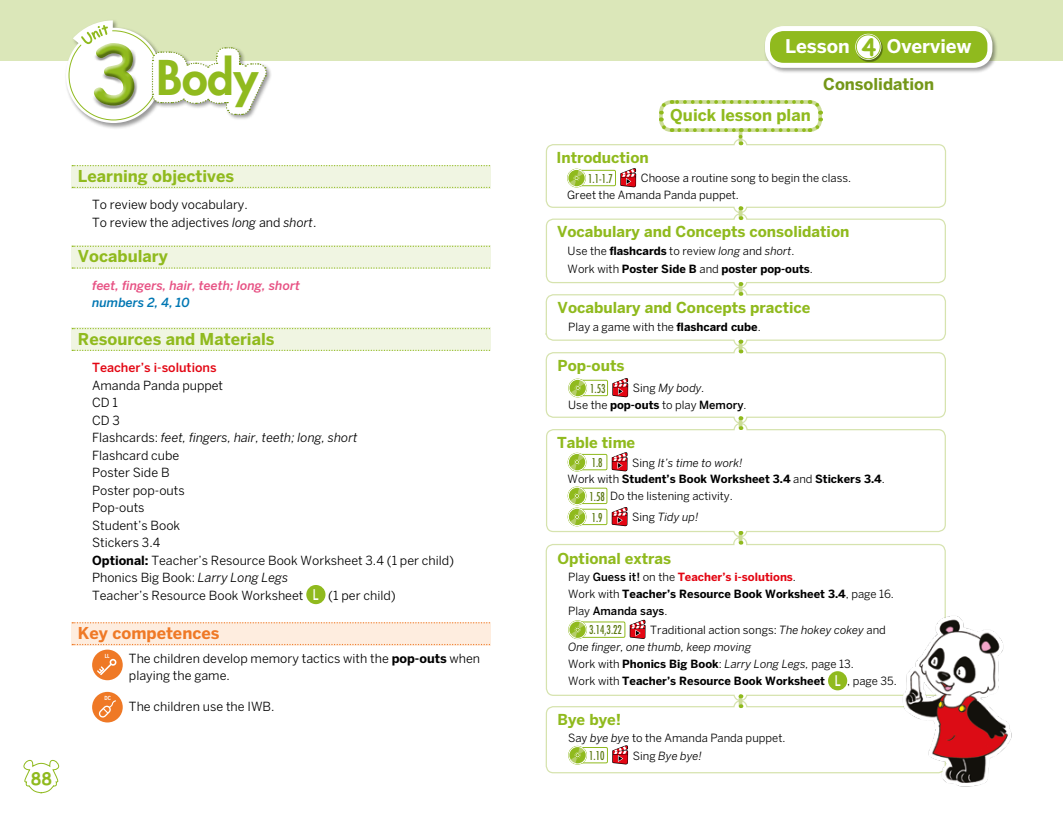
<style>
.page{position:relative;width:1063px;height:815px;background:#fff}
.page>*{position:absolute;margin:0;border:0;box-sizing:border-box;transform-origin:0 0}
.t1{font:700 81.5px "Comic Sans";color:#90ba1e}
.t2{font:800 46.62px "Futura Std";color:#90ba1e}
.t3{font:700 23.62px "Comic Sans";color:#90ba1e}
.t4{font:700 18.75px "Benton Sans";color:#fff}
.t5{font:700 17.5px "Comic Sans";color:#90ba1e}
.t6{font:700 16.25px "Benton Sans";color:#90ba1e}
.t7{font:700 16.25px "Benton Sans";color:#ef7926}
.t8{font:700 16.25px "Benton Sans";color:#749719}
.t9{font:700 15px "Benton Sans";color:#90ba1e}
.t10{font:500 14.62px "Benton Sans";color:#fff;scale:.7 1}
.t11{font:12.5px/17.5px "Benton Sans";color:#000}
.t12{font:italic 12.5px "Benton Sans";color:#000}
.t13{font:italic 500 12.5px "Benton Sans";color:#e75284}
.t14{font:500 12.5px "Benton Sans";color:#e30613}
.t15{font:italic 500 12.5px "Benton Sans";color:#0077b3}
.t16{font:condensed 11.88px "Futura Std";color:#5b7813;scale:.9 1}
.t17{font:11.25px "Benton Sans";color:#000}
.t18{font:700 11.25px "Benton Sans";color:#000}
.t19{font:italic 11.25px/16.9px "Benton Sans";color:#000}
.t20{font:700 11.25px "Benton Sans";color:#e30613}
.t21{font:500 11.25px "Benton Sans";color:#000}
.t22{font:700 5.75px "Vectora LT Std";color:#fff;scale:.8 1}
.s1{font-style:italic}
.s2{font-style:normal}
.s3{font-weight:700}
.s4{font-weight:400}
.s5{font-weight:500}
.s6{font-family:"Futura Std";font-stretch:condensed;font-size:11.88px;color:#5b7813}
.s7{font-weight:400;color:#000}
.s8{font-weight:500;color:#000}
</style>
<div class="page">
<div style="left:0;top:0;width:1063px;height:60px;background:#dbe7b9"></div>
<div style="left:71px;top:165px;width:419px;height:23px;background:#f0f5e2"></div>
<svg style="left:72px;top:165px;width:418px;height:1px"></svg>
<svg style="left:72px;top:187px;width:418px;height:1px"></svg>
<div style="left:71px;top:246px;width:419px;height:23px;background:#f0f5e2"></div>
<svg style="left:72px;top:246px;width:418px;height:1px"></svg>
<svg style="left:72px;top:267px;width:418px;height:2px"></svg>
<div style="left:71px;top:328px;width:419px;height:23px;background:#f0f5e2"></div>
<svg style="left:72px;top:328px;width:418px;height:1px"></svg>
<svg style="left:72px;top:350px;width:418px;height:1px"></svg>
<div style="left:306px;top:585px;width:19px;height:19px;background:#90ba1e;border-radius:50%"></div>
<div style="left:71px;top:622px;width:419px;height:23px;background:#feeddf"></div>
<svg style="left:72px;top:622px;width:418px;height:1px"></svg>
<svg style="left:72px;top:644px;width:418px;height:1px"></svg>
<div style="left:92px;top:650px;width:31px;height:30px;background:#ef7926;border-radius:50%"></div>
<svg style="left:97px;top:659px;width:19px;height:16px"></svg>
<div style="left:92px;top:692px;width:31px;height:30px;background:#ef7926;border-radius:50%"></div>
<svg style="left:98px;top:700px;width:18px;height:18px"></svg>
<svg style="left:545px;top:538px;width:401px;height:156px"></svg>
<svg style="left:546px;top:430px;width:400px;height:108px"></svg>
<svg style="left:545px;top:100px;width:402px;height:330px"></svg>
<svg style="left:739px;top:531px;width:3px;height:14px"></svg>
<svg style="left:546px;top:694px;width:349px;height:79px"></svg>
<img style="left:895px;top:604px;width:117px;height:183px">
<div style="left:64px;top:19px;width:104px;height:110px;background:#000;opacity:.4"></div>
<div style="left:764px;top:25px;width:235px;height:49px;background:#000;opacity:.4"></div>
<div style="left:768px;top:29px;width:222px;height:36px;background:#90ba1e;border-radius:16px"></div>
<div style="left:856px;top:35px;width:27px;height:26px;background:#000;opacity:.4"></div>
<svg style="left:855px;top:34px;width:26px;height:26px"></svg>
<div style="left:856px;top:35px;width:24px;height:24px;background:#fff;border-radius:50%"></div>
<div style="left:856px;top:35px;width:25px;height:24px;border:1px solid #90ba1e;border-radius:50%"></div>
<div style="left:765px;top:26px;width:227px;height:42px;border:5px solid #fff;border-radius:16px"></div>
<svg style="left:23px;top:759px;width:37px;height:35px"></svg>
<div style="left:151px;top:46px;width:121px;height:75px;background:#000;opacity:.4"></div>
<svg style="left:66px;top:20px;width:201px;height:103px"></svg>
<p class="t5" style="left:31px;top:765px;width:23px">88</p>
<h1 class="t1" style="left:90px;top:14px;width:51px">3</h1>
<p class="t2" style="left:156px;top:48px;width:103px">Body</p>
<p class="t6" style="left:78px;top:166px;width:158px">Learning objectives</p>
<p class="t11" style="left:92px;top:196px;width:157px">To review body vocabulary.</p>
<p class="t11" style="left:92px;top:213px;width:226px">To review the adjectives <span class="s1">long</span> and <span class="s1">short</span>.</p>
<p class="t6" style="left:78px;top:247px;width:91px">Vocabulary</p>
<p class="t13" style="left:92px;top:278px;width:209px">feet, fingers, hair, teeth; long, short</p>
<p class="t15" style="left:92px;top:295px;width:99px">numbers 2, 4, 10</p>
<p class="t6" style="left:78px;top:329px;width:198px">Resources and Materials</p>
<p class="t14" style="left:92px;top:360px;width:126px">Teacher’s i-solutions</p>
<p class="t11" style="left:92px;top:376px;width:133px">Amanda Panda puppet</p>
<p class="t11" style="left:92px;top:394px;width:27px">CD 1</p>
<p class="t11" style="left:92px;top:411px;width:29px">CD 3</p>
<p class="t12" style="left:92px;top:430px;width:267px"><span class="s2">Flashcards:</span> feet, fingers, hair, teeth; long, short</p>
<p class="t11" style="left:92px;top:446px;width:89px">Flashcard cube</p>
<p class="t11" style="left:92px;top:464px;width:79px">Poster Side B</p>
<p class="t11" style="left:92px;top:481px;width:94px">Poster pop-outs</p>
<p class="t11" style="left:92px;top:499px;width:54px">Pop-outs</p>
<p class="t11" style="left:92px;top:516px;width:90px">Student’s Book</p>
<p class="t11" style="left:92px;top:534px;width:70px">Stickers 3.4</p>
<p class="t11" style="left:92px;top:551px;width:364px"><span class="s3">Optional:</span> Teacher’s Resource Book Worksheet 3.4 (1 per child)</p>
<p class="t11" style="left:92px;top:569px;width:198px">Phonics Big Book: <span class="s1">Larry Long Legs</span></p>
<p class="t11" style="left:92px;top:586px;width:213px">Teacher’s Resource Book Worksheet</p>
<p class="t10" style="left:313px;top:586px;width:10px">L</p>
<p class="t11" style="left:328px;top:586px;width:69px">(1 per child)</p>
<p class="t7" style="left:78px;top:623px;width:143px">Key competences</p>
<p class="t22" style="left:105px;top:652px;width:7px">LL</p>
<p class="t11" style="left:129px;top:649px;width:353px">The children develop memory tactics with the <span class="s3">pop-outs</span> when playing the game.</p>
<p class="t22" style="left:104px;top:695px;width:10px">DC</p>
<p class="t11" style="left:129px;top:698px;width:147px">The children use the IWB.</p>
<p class="t4" style="left:785px;top:35px;width:66px">Lesson</p>
<p class="t3" style="left:862px;top:29px;width:16px">4</p>
<p class="t4" style="left:887px;top:35px;width:86px">Overview</p>
<p class="t8" style="left:823px;top:74px;width:113px">Consolidation</p>
<p class="t6" style="left:670px;top:106px;width:142px">Quick lesson plan</p>
<p class="t9" style="left:557px;top:149px;width:94px">Introduction</p>
<p class="t16" style="left:588px;top:171px;width:29px">1.1-1.7</p>
<p class="t17" style="left:641px;top:172px;width:212px">Choose a routine song to begin the class.</p>
<p class="t17" style="left:567px;top:188px;width:173px">Greet the Amanda Panda puppet.</p>
<p class="t9" style="left:557px;top:223px;width:294px">Vocabulary and Concepts consolidation</p>
<p class="t17" style="left:568px;top:245px;width:228px">Use the <span class="s3">flashcards</span> to review <span class="s1">long</span> and <span class="s1">short</span>.</p>
<p class="t18" style="left:568px;top:262px;width:247px"><span class="s4">Work with</span> Poster Side B <span class="s4">and</span> poster pop-outs<span class="s4">.</span></p>
<p class="t9" style="left:558px;top:299px;width:254px">Vocabulary and Concepts practice</p>
<p class="t17" style="left:568px;top:320px;width:194px">Play a game with the <span class="s3">flashcard cube</span>.</p>
<p class="t9" style="left:558px;top:357px;width:68px">Pop-outs</p>
<p class="t16" style="left:590px;top:381px;width:19px">1.53</p>
<p class="t19" style="left:633px;top:380px;width:73px"><span class="s2">Sing</span> My body.</p>
<p class="t17" style="left:568px;top:398px;width:180px">Use the <span class="s3">pop-outs</span> to play <span class="s5">Memory</span>.</p>
<p class="t9" style="left:557px;top:434px;width:80px">Table time</p>
<p class="t16" style="left:592px;top:455px;width:14px">1.8</p>
<p class="t19" style="left:632px;top:454px;width:112px"><span class="s2">Sing</span> It’s time to work!</p>
<p class="t18" style="left:568px;top:472px;width:319px"><span class="s4">Work with</span> Student’s Book Worksheet 3.4 <span class="s4">and</span> Stickers 3.4<span class="s4">.</span></p>
<p class="t17" style="left:589px;top:490px;width:145px"><span class="s6">1.58</span> Do the listening activity.</p>
<p class="t16" style="left:592px;top:510px;width:14px">1.9</p>
<p class="t19" style="left:632px;top:509px;width:68px"><span class="s2">Sing</span> Tidy up!</p>
<p class="t9" style="left:558px;top:549px;width:115px">Optional extras</p>
<p class="t20" style="left:568px;top:570px;width:229px"><span class="s7">Play</span> <span class="s8">Guess it!</span> <span class="s7">on the</span> Teacher’s i-solutions<span class="s7">.</span></p>
<p class="t18" style="left:568px;top:587px;width:327px"><span class="s4">Work with</span> Teacher’s Resource Book Worksheet 3.4<span class="s4">, page 16.</span></p>
<p class="t21" style="left:568px;top:604px;width:101px"><span class="s4">Play</span> Amanda says<span class="s4">.</span></p>
<p class="t16" style="left:589px;top:623px;width:38px">3.14,3.22</p>
<p class="t19" style="left:568px;top:621px;width:319px;text-indent:82px"><span class="s2">Traditional action songs:</span> The hokey cokey <span class="s2">and<br></span>One finger, one thumb, keep moving</p>
<p class="t17" style="left:568px;top:657px;width:287px">Work with <span class="s3">Phonics Big Book</span>: <span class="s1">Larry Long Legs,</span> page 13.</p>
<p class="t18" style="left:568px;top:675px;width:258px"><span class="s4">Work with</span> Teacher’s Resource Book Worksheet</p>
<p class="t10" style="left:835px;top:672px;width:10px">L</p>
<p class="t17" style="left:847px;top:675px;width:51px">, page 35.</p>
<p class="t9" style="left:558px;top:711px;width:65px">Bye bye!</p>
<p class="t17" style="left:568px;top:731px;width:219px">Say <span class="s1">bye bye</span> to the Amanda Panda puppet.</p>
<p class="t16" style="left:589px;top:748px;width:19px">1.10</p>
<p class="t19" style="left:633px;top:747px;width:71px"><span class="s2">Sing</span> Bye bye!</p>
</div>
